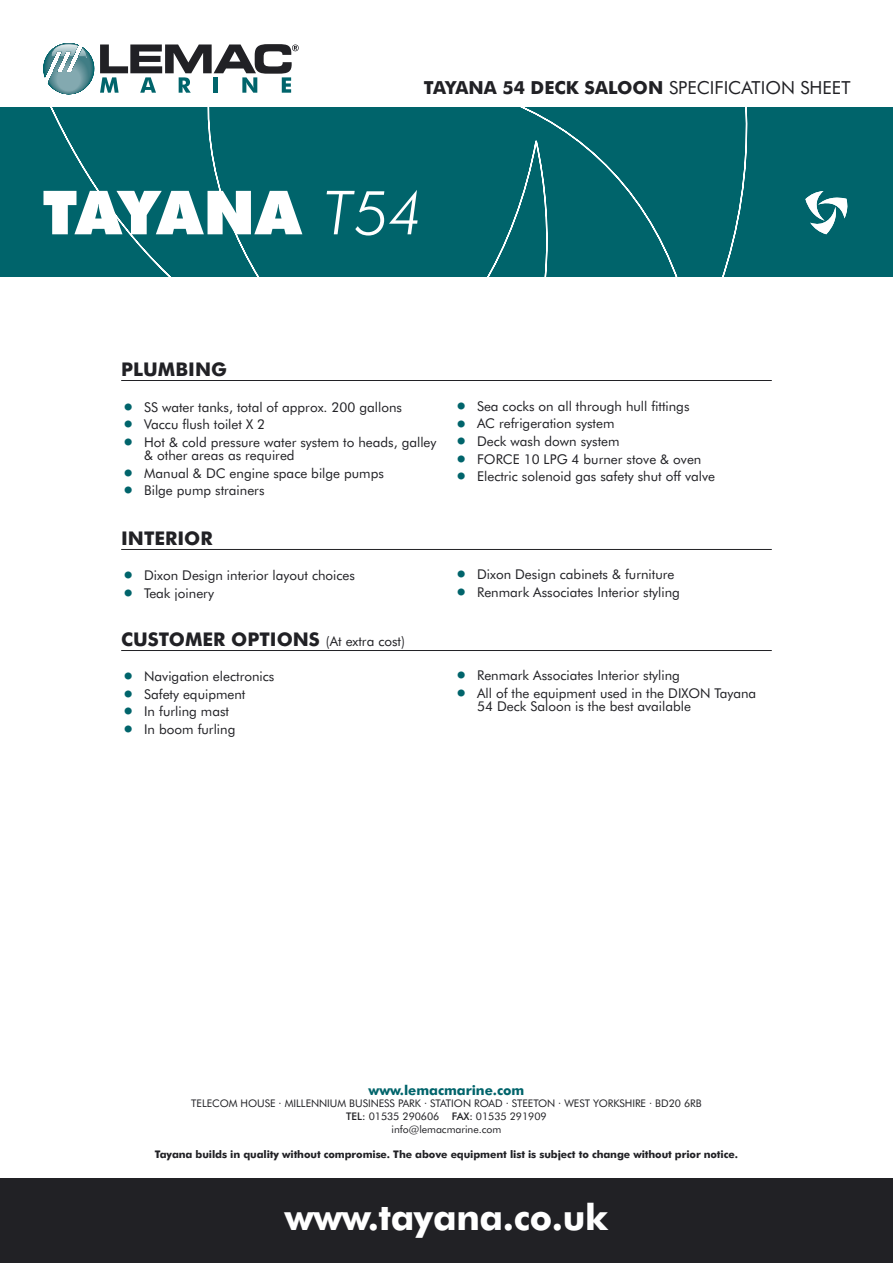
<style>
.page{position:relative;width:893px;height:1263px;background:#fff}
.page>*{position:absolute;margin:0;border:0;box-sizing:border-box;transform-origin:0 0}
.t1{font:900 60.75px "Futura BT";letter-spacing:-.015em;color:#fff}
.t2{font:700 36px "Futura BT";letter-spacing:-.01em;color:#fff}
.t3{font:700 18.9px "Futura BT";color:#212125}
.t4{font:700 18px "Futura BT";color:#212125}
.t5{font:13.5px/13.5px "Futura BT";color:#212125}
.t6{font:700 13.5px "Futura BT";letter-spacing:-.005em;color:#00646b}
.t7{font:10.5px "Futura BT";letter-spacing:-.005em;color:#212125}
.t8{font:700 10.5px "Futura BT";letter-spacing:-.01em;color:#212125}
.s1{font-weight:400}
.s2{font-weight:300;font-style:italic}
.s3{font-size:24.3px;color:#00646b}
.s4{font-weight:400;font-size:13.5px}
.s5{font-weight:500}
</style>
<div class="page">
<div style="left:0;top:1178px;width:893px;height:85px;background:#212125"></div>
<div style="left:0;top:106px;width:893px;height:170px;background:#00646b"></div>
<svg style="left:11px;top:106px;width:738px;height:170px"></svg>
<svg style="left:43px;top:43px;width:51px;height:51px"></svg>
<svg style="left:100px;top:44px;width:199px;height:49px"></svg>
<svg style="left:805px;top:191px;width:43px;height:43px"></svg>
<hr style="left:121px;top:380px;width:651px;height:1px;background:#212125">
<hr style="left:121px;top:549px;width:651px;height:1px;background:#212125">
<hr style="left:121px;top:650px;width:651px;height:1px;background:#212125">
<p class="t4" style="left:424px;top:76px;width:428px">TAYANA 54 DECK SALOON <span class="s1">SPECIFICATION SHEET</span></p>
<p class="t1" style="left:43px;top:176px;width:382px">TAYANA <span class="s2">T54</span></p>
<p class="t3" style="left:121px;top:358px;width:107px">PLUMBING</p>
<p class="t5" style="left:121px;top:400px;width:282px"><span class="s3">•</span> SS water tanks, total of approx. 200 gallons</p>
<p class="t5" style="left:121px;top:417px;width:145px"><span class="s3">•</span> Vaccu flush toilet X 2</p>
<p class="t5" style="left:144px;top:435px;width:294px;text-indent:-23px"><span class="s3">•</span> Hot &amp; cold pressure water system to heads, galley &amp; other areas as required</p>
<p class="t5" style="left:121px;top:466px;width:264px"><span class="s3">•</span> Manual &amp; DC engine space bilge pumps</p>
<p class="t5" style="left:121px;top:484px;width:145px"><span class="s3">•</span> Bilge pump strainers</p>
<p class="t3" style="left:121px;top:527px;width:93px">INTERIOR</p>
<p class="t5" style="left:121px;top:568px;width:235px"><span class="s3">•</span> Dixon Design interior layout choices</p>
<p class="t5" style="left:121px;top:586px;width:94px"><span class="s3">•</span> Teak joinery</p>
<p class="t3" style="left:121px;top:628px;width:285px">CUSTOMER OPTIONS <span class="s4">(At extra cost)</span></p>
<p class="t5" style="left:121px;top:669px;width:155px"><span class="s3">•</span> Navigation electronics</p>
<p class="t5" style="left:121px;top:687px;width:126px"><span class="s3">•</span> Safety equipment</p>
<p class="t5" style="left:121px;top:704px;width:109px"><span class="s3">•</span> In furling mast</p>
<p class="t5" style="left:121px;top:722px;width:116px"><span class="s3">•</span> In boom furling</p>
<p class="t5" style="left:454px;top:399px;width:237px"><span class="s3">•</span> Sea cocks on all through hull fittings</p>
<p class="t5" style="left:454px;top:417px;width:162px"><span class="s3">•</span> AC refrigeration system</p>
<p class="t5" style="left:454px;top:434px;width:167px"><span class="s3">•</span> Deck wash down system</p>
<p class="t5" style="left:454px;top:452px;width:249px"><span class="s3">•</span> FORCE 10 LPG 4 burner stove &amp; oven</p>
<p class="t5" style="left:454px;top:469px;width:263px"><span class="s3">•</span> Electric solenoid gas safety shut off valve</p>
<p class="t5" style="left:454px;top:568px;width:222px"><span class="s3">•</span> Dixon Design cabinets &amp; furniture</p>
<p class="t5" style="left:454px;top:585px;width:227px"><span class="s3">•</span> Renmark Associates Interior styling</p>
<p class="t5" style="left:454px;top:669px;width:227px"><span class="s3">•</span> Renmark Associates Interior styling</p>
<p class="t5" style="left:477px;top:686px;width:281px;text-indent:-23px"><span class="s3">•</span> All of the equipment used in the DIXON Tayana<br>54 Deck Saloon is the best available</p>
<p class="t6" style="left:369px;top:1082px;width:157px">www.lemacmarine.com</p>
<p class="t7" style="left:191px;top:1097px;width:512px">TELECOM HOUSE · MILLENNIUM BUSINESS PARK · STATION ROAD · STEETON · WEST YORKSHIRE · BD20 6RB</p>
<p class="t7" style="left:346px;top:1110px;width:202px"><span class="s5">TEL:</span> 01535 290606 <span class="s5">FAX:</span> 01535 291909</p>
<p class="t7" style="left:392px;top:1122px;width:111px">info@lemacmarine.com</p>
<p class="t8" style="left:155px;top:1147px;width:585px">Tayana builds in quality without compromise. The above equipment list is subject to change without prior notice.</p>
<p class="t2" style="left:285px;top:1195px;width:325px">www.tayana.co.uk</p>
</div>
